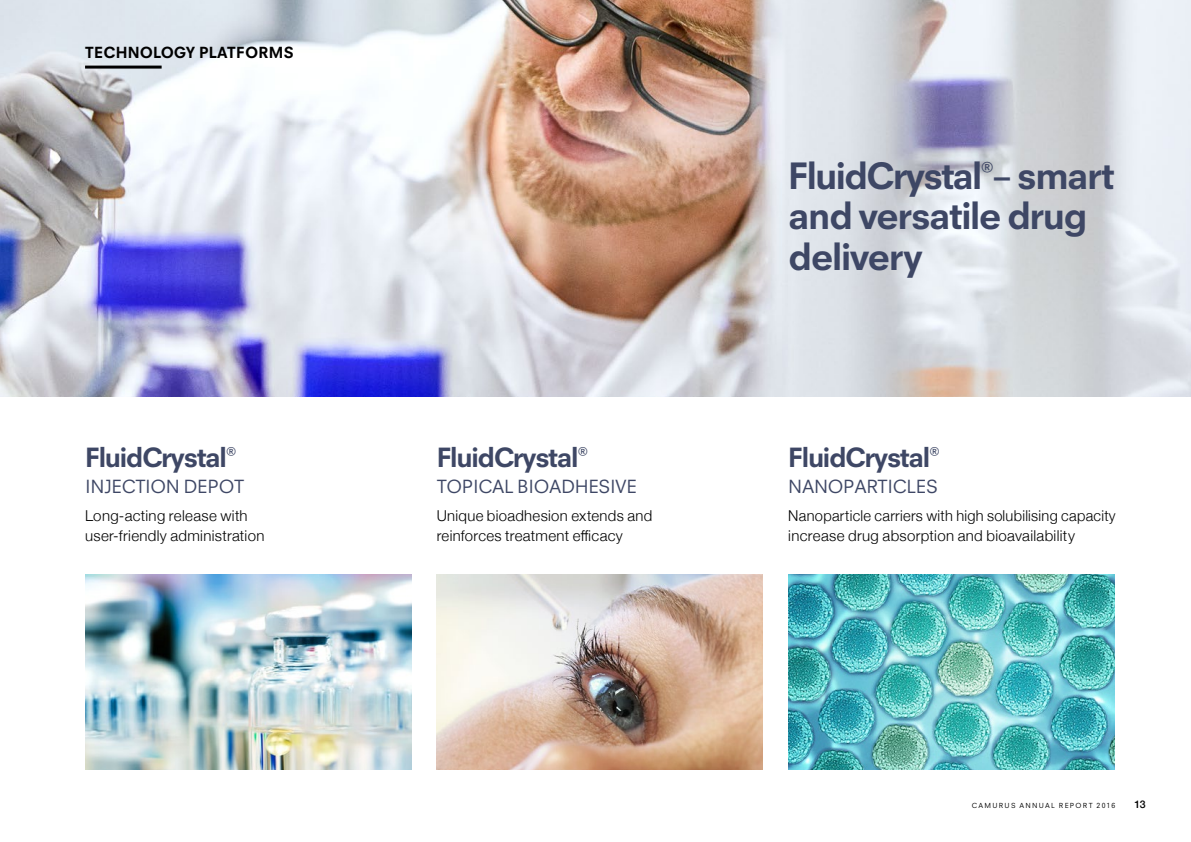
<style>
.page{position:relative;width:1191px;height:842px;background:#fff}
.page>*{position:absolute;margin:0;border:0;box-sizing:border-box;transform-origin:0 0}
.t1{font:700 39px/40.5px "Neuzeit Office W01";letter-spacing:-.04em;color:#3e4765}
.t2{font:700 28.5px "Neuzeit Office W01";letter-spacing:-.045em;color:#3e4765}
.t3{font:19.5px "Neuzeit Office W01";letter-spacing:-.02em;color:#3e4765}
.t4{font:700 16.5px "Neuzeit Office W01";letter-spacing:.01em;color:#000}
.t5{font:300 15px/19.5px "Helvetica Neue";letter-spacing:.02em;color:#000}
.t6{font:500 10.5px "Helvetica Neue";color:#000}
.t7{font:7.5px "Neuzeit Office W01";letter-spacing:.17em;color:#000}
</style>
<div class="page">
<img style="left:0;top:0;width:1191px;height:397px">
<hr style="left:85px;top:66px;width:77px;height:3px;background:#000">
<img style="left:85px;top:574px;width:326px;height:196px">
<img style="left:437px;top:574px;width:326px;height:196px">
<img style="left:788px;top:574px;width:326px;height:196px">
<p class="t4" style="left:85px;top:43px;width:210px">TECHNOLOGY PLATFORMS</p>
<h2 class="t2" style="left:85px;top:441px;width:153px">FluidCrystal<sup>®</sup></h2>
<h3 class="t3" style="left:85px;top:475px;width:161px">INJECTION DEPOT</h3>
<p class="t5" style="left:85px;top:505px;width:181px">Long-acting release with user-friendly administration</p>
<h2 class="t2" style="left:437px;top:441px;width:153px">FluidCrystal<sup>®</sup></h2>
<h3 class="t3" style="left:437px;top:475px;width:202px">TOPICAL BIOADHESIVE</h3>
<p class="t5" style="left:437px;top:505px;width:217px">Unique bioadhesion extends and reinforces treatment efficacy</p>
<h1 class="t1" style="left:788px;top:155px;width:328px">FluidCrystal<sup>®</sup> – smart and versatile drug delivery</h1>
<h2 class="t2" style="left:788px;top:441px;width:153px">FluidCrystal<sup>®</sup></h2>
<h3 class="t3" style="left:788px;top:475px;width:151px">NANOPARTICLES</h3>
<p class="t5" style="left:788px;top:505px;width:329px">Nanoparticle carriers with high solubilising capacity increase drug absorption and bioavailability</p>
<p class="t7" style="left:972px;top:801px;width:145px">CAMURUS ANNUAL REPORT 2016</p>
<p class="t6" style="left:1134px;top:795px;width:13px">13</p>
</div>
